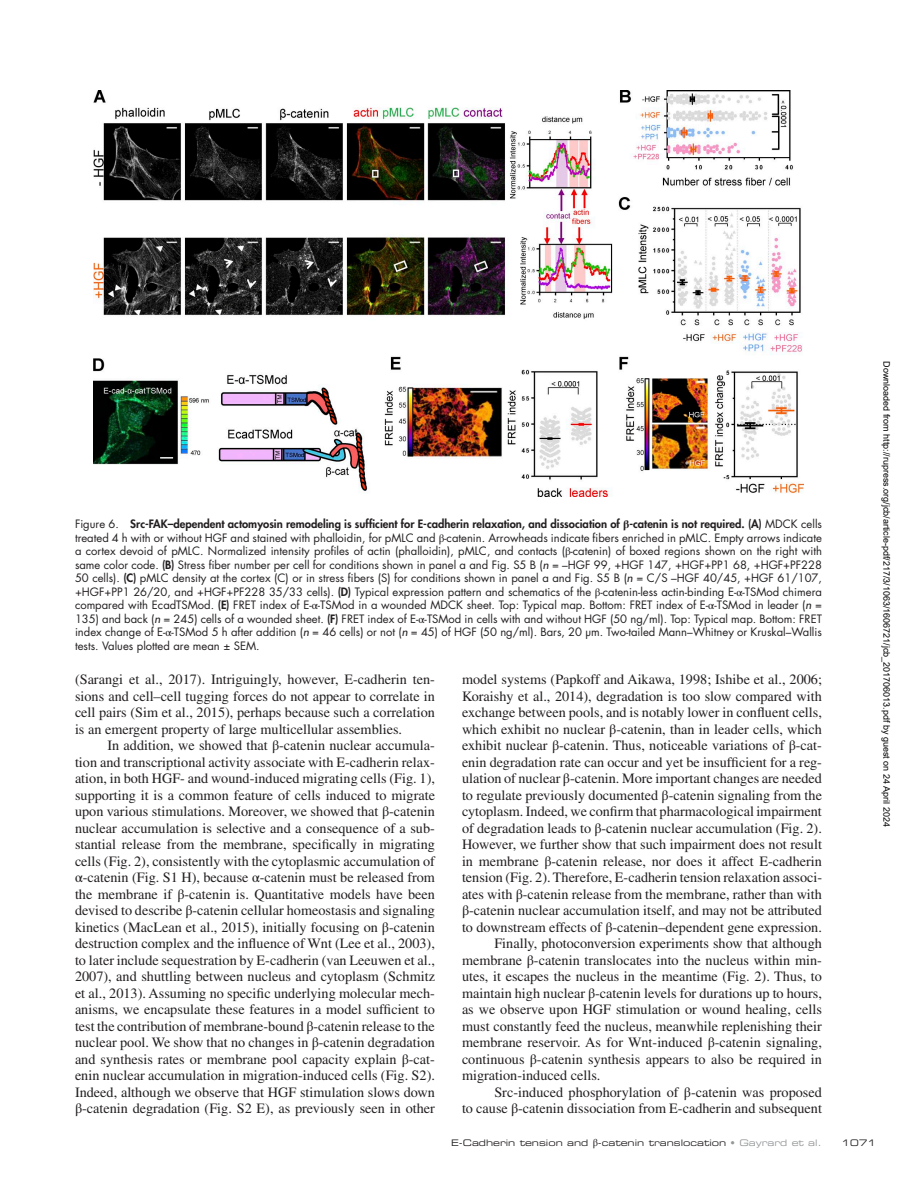
<style>
.page{position:relative;width:918px;height:1188px;background:#fff}
.page>*{position:absolute;margin:0;border:0;box-sizing:border-box;transform-origin:0 0}
.t1{font:14.25px/16.5px "Times LT Std";color:#231f20;text-align:justify}
.t2{font:11.25px/13.5px "Futura Std";color:#231f20;text-align:justify}
.t3{font:9px "Arial";color:#000}
.t4{font:9px "Eurostile LT Std Ex 2";color:#231f20}
.s1{font-weight:800}
.s2{font-family:"STIX General";font-weight:700}
.s3{font-family:"STIX General"}
.s4{font-weight:500;font-style:italic}
.s5{font-family:"STIX General";font-size:10.5px}
.s6{color:#949698}
</style>
<div class="page">
<img style="left:94px;top:90px;width:709px;height:407px">
<p class="t2" style="left:75px;top:517px;width:749px">Figure 6. <span class="s1">Src-FAK–dependent actomyosin remodeling is sufficient for E-cadherin relaxation, and dissociation of</span> <span class="s2">β</span><span class="s1">-catenin is not required. (A)</span> MDCK cells treated 4 h with or without HGF and stained with phalloidin, for pMLC and <span class="s3">β</span>-catenin. Arrowheads indicate fibers enriched in pMLC. Empty arrows indicate a cortex devoid of pMLC. Normalized intensity profiles of actin (phalloidin), pMLC, and contacts (<span class="s3">β</span>-catenin) of boxed regions shown on the right with same color code. <span class="s1">(B)</span> Stress fiber number per cell for conditions shown in panel a and Fig. S5 B (<span class="s4">n</span> = –HGF 99, +HGF 147, +HGF+PP1 68, +HGF+PF228<br>50 cells). <span class="s1">(C)</span> pMLC density at the cortex (C) or in stress fibers (S) for conditions shown in panel a and Fig. S5 B (<span class="s4">n</span> = C/S –HGF 40/45, +HGF 61/107, +HGF+PP1 26/20, and +HGF+PF228 35/33 cells). <span class="s1">(D)</span> Typical expression pattern and schematics of the <span class="s3">β</span>-catenin-less actin-binding E-<span class="s3">α</span>-TSMod chimera compared with EcadTSMod. <span class="s1">(E)</span> FRET index of E-<span class="s3">α</span>-TSMod in a wounded MDCK sheet. Top: Typical map. Bottom: FRET index of E-<span class="s3">α</span>-TSMod in leader (<span class="s4">n</span> = 135) and back (<span class="s4">n</span> = 245) cells of a wounded sheet. <span class="s1">(F)</span> FRET index of E-<span class="s3">α</span>-TSMod in cells with and without HGF (50 ng/ml). Top: Typical map. Bottom: FRET index change of E-<span class="s3">α</span>-TSMod 5 h after addition (<span class="s4">n</span> = 46 cells) or not (<span class="s4">n</span> = 45) of HGF (50 ng/ml). Bars, 20 µm. Two-tailed Mann–Whitney or Kruskal–Wallis tests. Values plotted are mean ± SEM.</p>
<p class="t1" style="left:75px;top:671px;width:362px">(Sarangi et al., 2017). Intriguingly, however, E-cadherin ten&shy;sions and cell–cell tugging forces do not appear to correlate in cell pairs (Sim et al., 2015), perhaps because such a correlation is an emergent property of large multicellular assemblies.</p>
<p class="t1" style="left:75px;top:737px;width:362px;text-indent:32px">In addition, we showed that <span class="s3">β</span>-catenin nuclear accumula&shy;tion and transcriptional activity associate with E-cadherin relax&shy;ation, in both HGF- and wound-induced migrating cells (Fig. 1), supporting it is a common feature of cells induced to migrate upon various stimulations. Moreover, we showed that <span class="s3">β</span>-catenin nuclear accumulation is selective and a consequence of a sub&shy;stantial release from the membrane, specifically in migrating cells (Fig. 2), consistently with the cytoplasmic accumulation of <span class="s3">α</span>-catenin (Fig. S1 H), because <span class="s3">α</span>-catenin must be released from the membrane if <span class="s3">β</span>-catenin is. Quantitative models have been devised to describe <span class="s3">β</span>-catenin cellular homeostasis and signaling kinetics (MacLean et al., 2015), initially focusing on <span class="s3">β</span>-catenin destruction complex and the influence of Wnt (Lee et al., 2003), to later include sequestration by E-cadherin (van Leeuwen et al., 2007), and shuttling between nucleus and cytoplasm (Schmitz et al., 2013). Assuming no specific underlying molecular mech&shy;anisms, we encapsulate these features in a model sufficient to test the contribution of membrane-bound <span class="s3">β</span>-catenin release to the nuclear pool. We show that no changes in <span class="s3">β</span>-catenin degradation and synthesis rates or membrane pool capacity explain <span class="s3">β</span>-cat&shy;enin nuclear accumulation in migration-induced cells (Fig. S2).<br>Indeed, although we observe that HGF stimulation slows down <span class="s3">β</span>-catenin degradation (Fig. S2 E), as previously seen in other</p>
<p class="t1" style="left:462px;top:671px;width:362px">model systems (Papkoff and Aikawa, 1998; Ishibe et al., 2006;</p>
<p class="t1" style="left:462px;top:687px;width:361px">Koraishy et al., 2014), degradation is too slow compared with</p>
<p class="t1" style="left:462px;top:704px;width:362px">exchange between pools, and is notably lower in confluent cells,</p>
<p class="t1" style="left:462px;top:720px;width:361px">which exhibit no nuclear <span class="s3">β</span>-catenin, than in leader cells, which</p>
<p class="t1" style="left:462px;top:737px;width:362px">exhibit nuclear <span class="s3">β</span>-catenin. Thus, noticeable variations of <span class="s3">β</span>-cat-</p>
<p class="t1" style="left:462px;top:753px;width:362px">enin degradation rate can occur and yet be insufficient for a reg-</p>
<p class="t1" style="left:462px;top:770px;width:362px">ulation of nuclear <span class="s3">β</span>-catenin. More important changes are needed</p>
<p class="t1" style="left:462px;top:786px;width:362px">to regulate previously documented <span class="s3">β</span>-catenin signaling from the</p>
<p class="t1" style="left:462px;top:803px;width:361px">cytoplasm. Indeed, we confirm that pharmacological impairment</p>
<p class="t1" style="left:462px;top:819px;width:361px">of degradation leads to <span class="s3">β</span>-catenin nuclear accumulation (Fig. 2).</p>
<p class="t1" style="left:462px;top:836px;width:362px">However, we further show that such impairment does not result</p>
<p class="t1" style="left:462px;top:852px;width:361px">in membrane <span class="s3">β</span>-catenin release, nor does it affect E-cadherin</p>
<p class="t1" style="left:462px;top:869px;width:362px">tension (Fig. 2). Therefore, E-cadherin tension relaxation associ-</p>
<p class="t1" style="left:462px;top:885px;width:362px">ates with <span class="s3">β</span>-catenin release from the membrane, rather than with</p>
<p class="t1" style="left:462px;top:902px;width:362px"><span class="s3">β</span>-catenin nuclear accumulation itself, and may not be attributed</p>
<p class="t1" style="left:462px;top:918px;width:361px">to downstream effects of <span class="s3">β</span>-catenin–dependent gene expression.</p>
<p class="t1" style="left:494px;top:935px;width:329px">Finally, photoconversion experiments show that although</p>
<p class="t1" style="left:462px;top:951px;width:361px">membrane <span class="s3">β</span>-catenin translocates into the nucleus within min-</p>
<p class="t1" style="left:462px;top:968px;width:362px">utes, it escapes the nucleus in the meantime (Fig. 2). Thus, to</p>
<p class="t1" style="left:462px;top:984px;width:361px">maintain high nuclear <span class="s3">β</span>-catenin levels for durations up to hours,</p>
<p class="t1" style="left:462px;top:1001px;width:361px">as we observe upon HGF stimulation or wound healing, cells</p>
<p class="t1" style="left:462px;top:1017px;width:361px">must constantly feed the nucleus, meanwhile replenishing their</p>
<p class="t1" style="left:462px;top:1034px;width:362px">membrane reservoir. As for Wnt-induced <span class="s3">β</span>-catenin signaling,</p>
<p class="t1" style="left:462px;top:1050px;width:361px">continuous <span class="s3">β</span>-catenin synthesis appears to also be required in</p>
<p class="t1" style="left:462px;top:1067px;width:140px">migration-induced cells.</p>
<p class="t1" style="left:494px;top:1083px;width:329px">Src-induced phosphorylation of <span class="s3">β</span>-catenin was proposed</p>
<p class="t1" style="left:462px;top:1100px;width:362px">to cause <span class="s3">β</span>-catenin dissociation from E-cadherin and subsequent</p>
<p class="t3" style="left:890px;top:361px;width:467px;rotate:90deg">Downloaded from http://rupress.org/jcb/article-pdf/217/3/1063/1606721/jcb_201706013.pdf by guest on 24 April 2024</p>
<p class="t4" style="left:451px;top:1136px;width:372px">E-Cadherin tension and <span class="s5">β</span>-catenin translocation <span class="s6">• Gayrard et al.</span></p>
<p class="t4" style="left:841px;top:1136px;width:36px">1071</p>
</div>
